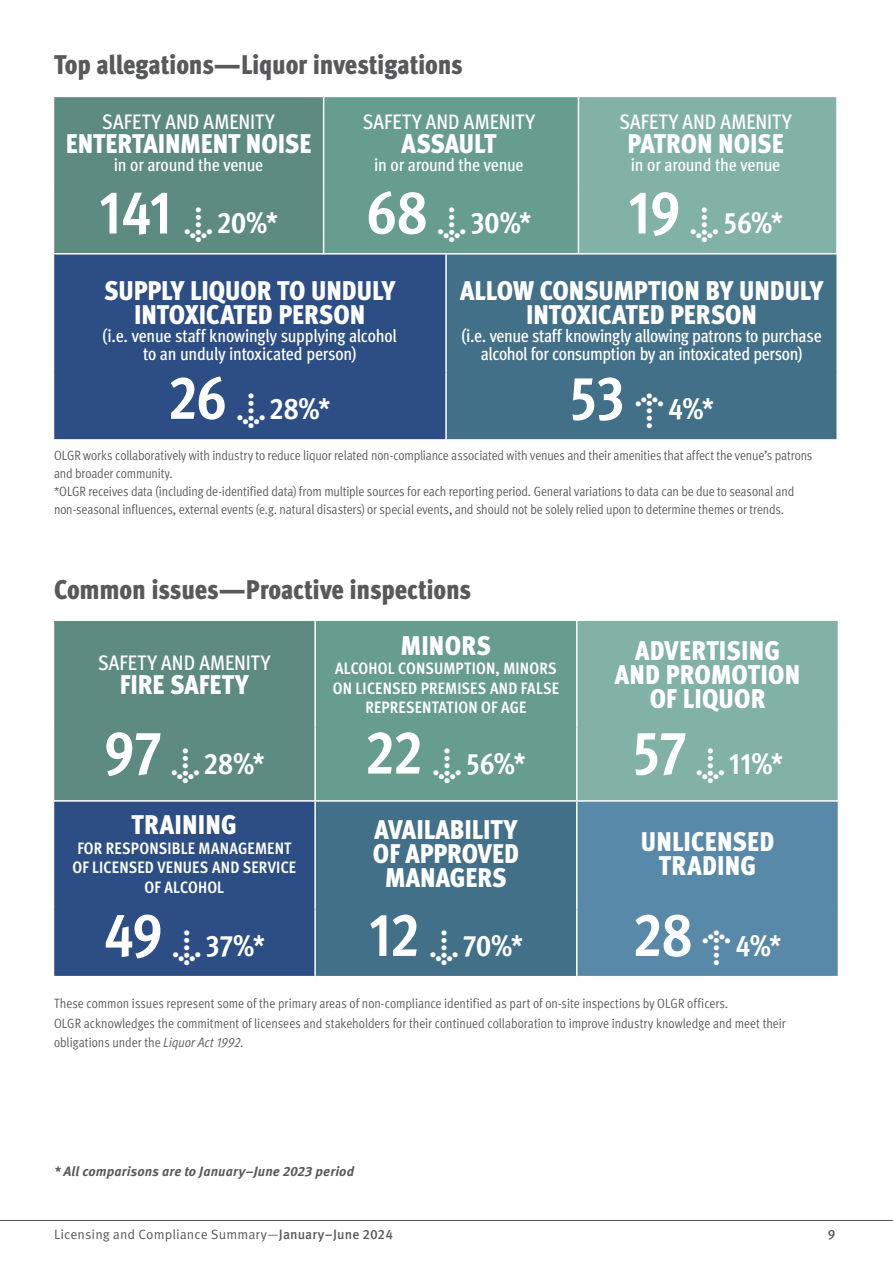
<style>
.page{position:relative;width:893px;height:1263px;background:#fff}
.page>*{position:absolute;margin:0;border:0;box-sizing:border-box;transform-origin:0 0}
.t1{font:700 condensed 30px "Meta Pro";letter-spacing:-.01em;color:#fff}
.t2{font:900 condensed 27px/24px "Meta Pro";color:#fff;text-align:center}
.t3{font:900 condensed 27px "Meta Pro";letter-spacing:-.01em;color:#58595b}
.t4{font:500 condensed 21px "Meta Pro";letter-spacing:.01em;color:#fff}
.t5{font:500 condensed 18px/18px "Meta Pro";letter-spacing:-.015em;color:#fff;text-align:center}
.t6{font:700 condensed 16.5px/19.5px "Meta Pro";letter-spacing:.01em;color:#fff;text-align:center}
.t7{font:13.5px/18px "Meta Pro Cond Norm";letter-spacing:-.005em;color:#58595b}
.t8{font:13.5px "Meta Pro Norm";letter-spacing:.005em;color:#58595b}
.t9{font:italic 700 13.5px "Meta Pro";letter-spacing:.01em;color:#58595b}
.t10{font:500 13.5px "Meta Pro";color:#58595b}
.s1{font-size:61.5px}
.s2{font-family:"Meta Pro Cond Norm Ita"}
.s3{font-family:"Meta Pro";font-weight:500}
</style>
<div class="page">
<div style="left:54px;top:621px;width:260px;height:179px;background:#5d8b81"></div>
<div style="left:316px;top:621px;width:260px;height:179px;background:#679d8f"></div>
<div style="left:578px;top:621px;width:260px;height:179px;background:#81b2a5"></div>
<div style="left:54px;top:802px;width:260px;height:174px;background:#2d4e85"></div>
<div style="left:316px;top:802px;width:260px;height:174px;background:#437089"></div>
<div style="left:578px;top:802px;width:260px;height:174px;background:#5989a9"></div>
<svg style="left:54px;top:97px;width:782px;height:156px;background:#6d9e92"></svg>
<hr style="left:323px;top:97px;width:1px;height:90px;background:#fff">
<hr style="left:578px;top:97px;width:1px;height:90px;background:#fff">
<hr style="left:323px;top:187px;width:1px;height:67px;background:#fff">
<hr style="left:578px;top:187px;width:1px;height:67px;background:#fff">
<div style="left:54px;top:254px;width:391px;height:185px;background:#2d4e85"></div>
<div style="left:447px;top:254px;width:389px;height:185px;background:#437089"></div>
<hr style="left:0;top:1220px;width:893px;height:1px;background:#58595b">
<h2 class="t3" style="left:54px;top:44px;width:410px">Top allegations—Liquor investigations</h2>
<h3 class="t4" style="left:102px;top:106px;width:174px">SAFETY AND AMENITY</h3>
<h2 class="t2" style="left:66px;top:131px;width:247px">ENTERTAINMENT NOISE</h2>
<h3 class="t5" style="left:114px;top:155px;width:151px">in or around the venue</h3>
<h3 class="t4" style="left:363px;top:106px;width:174px">SAFETY AND AMENITY</h3>
<h2 class="t2" style="left:402px;top:131px;width:96px">ASSAULT</h2>
<h3 class="t5" style="left:374px;top:155px;width:151px">in or around the venue</h3>
<h3 class="t4" style="left:619px;top:106px;width:174px">SAFETY AND AMENITY</h3>
<h2 class="t2" style="left:628px;top:131px;width:157px">PATRON NOISE</h2>
<h3 class="t5" style="left:631px;top:155px;width:151px">in or around the venue</h3>
<h1 class="t1" style="left:99px;top:200px;width:181px"><span class="s1">141</span> ↓20%*</h1>
<h1 class="t1" style="left:366px;top:200px;width:167px"><span class="s1">68</span> ↓30%*</h1>
<h1 class="t1" style="left:628px;top:200px;width:157px"><span class="s1">19</span> ↓56%*</h1>
<h2 class="t2" style="left:104px;top:277px;width:293px">SUPPLY LIQUOR TO UNDULY<br>INTOXICATED PERSON</h2>
<h3 class="t5" style="left:103px;top:325px;width:296px">(i.e. venue staff knowingly supplying alcohol to an unduly intoxicated person)</h3>
<h2 class="t2" style="left:460px;top:277px;width:365px">ALLOW CONSUMPTION BY UNDULY<br>INTOXICATED PERSON</h2>
<h3 class="t5" style="left:462px;top:325px;width:362px">(i.e. venue staff knowingly allowing patrons to purchase alcohol for consumption by an intoxicated person)</h3>
<h1 class="t1" style="left:169px;top:385px;width:163px"><span class="s1">26</span> ↓28%*</h1>
<h1 class="t1" style="left:569px;top:385px;width:147px"><span class="s1">53</span> ↑4%*</h1>
<p class="t7" style="left:54px;top:445px;width:760px">OLGR works collaboratively with industry to reduce liquor related non-compliance associated with venues and their amenities that affect the venue’s patrons and broader community.<br>*OLGR receives data (including de-identified data) from multiple sources for each reporting period. General variations to data can be due to seasonal and non-seasonal influences, external events (e.g. natural disasters) or special events, and should not be solely relied upon to determine themes or trends.</p>
<h2 class="t3" style="left:54px;top:568px;width:419px">Common issues—Proactive inspections</h2>
<h3 class="t4" style="left:98px;top:646px;width:174px">SAFETY AND AMENITY</h3>
<h2 class="t2" style="left:120px;top:671px;width:130px">FIRE SAFETY</h2>
<h2 class="t2" style="left:401px;top:632px;width:92px">MINORS</h2>
<p class="t6" style="left:333px;top:658px;width:228px">ALCOHOL CONSUMPTION, MINORS<br>ON LICENSED PREMISES AND FALSE<br>REPRESENTATION OF AGE</p>
<h2 class="t2" style="left:615px;top:637px;width:187px">ADVERTISING<br>AND PROMOTION<br>OF LIQUOR</h2>
<h1 class="t1" style="left:104px;top:740px;width:163px"><span class="s1">97</span> ↓28%*</h1>
<h1 class="t1" style="left:366px;top:740px;width:161px"><span class="s1">22</span> ↓56%*</h1>
<h1 class="t1" style="left:632px;top:740px;width:153px"><span class="s1">57</span> ↓11%*</h1>
<h2 class="t2" style="left:132px;top:811px;width:107px">TRAINING</h2>
<p class="t6" style="left:72px;top:837px;width:225px">FOR RESPONSIBLE MANAGEMENT<br>OF LICENSED VENUES AND SERVICE<br>OF ALCOHOL</p>
<h2 class="t2" style="left:373px;top:816px;width:148px">AVAILABILITY<br>OF APPROVED<br>MANAGERS</h2>
<h2 class="t2" style="left:641px;top:829px;width:135px">UNLICENSED<br>TRADING</h2>
<h1 class="t1" style="left:103px;top:922px;width:163px"><span class="s1">49</span> ↓37%*</h1>
<h1 class="t1" style="left:369px;top:922px;width:156px"><span class="s1">12</span> ↓70%*</h1>
<h1 class="t1" style="left:634px;top:922px;width:149px"><span class="s1">28</span> ↑4%*</h1>
<p class="t7" style="left:54px;top:993px;width:733px;line-height:19.5px">These common issues represent some of the primary areas of non-compliance identified as part of on-site inspections by OLGR officers.<br>OLGR acknowledges the commitment of licensees and stakeholders for their continued collaboration to improve industry knowledge and meet their obligations under the <span class="s2">Liquor Act 1992</span>.</p>
<p class="t9" style="left:54px;top:1161px;width:302px">* All comparisons are to January–June 2023 period</p>
<p class="t8" style="left:54px;top:1224px;width:340px">Licensing and Compliance Summary—<span class="s3">January–June 2024</span></p>
<p class="t10" style="left:828px;top:1224px;width:9px">9</p>
</div>
